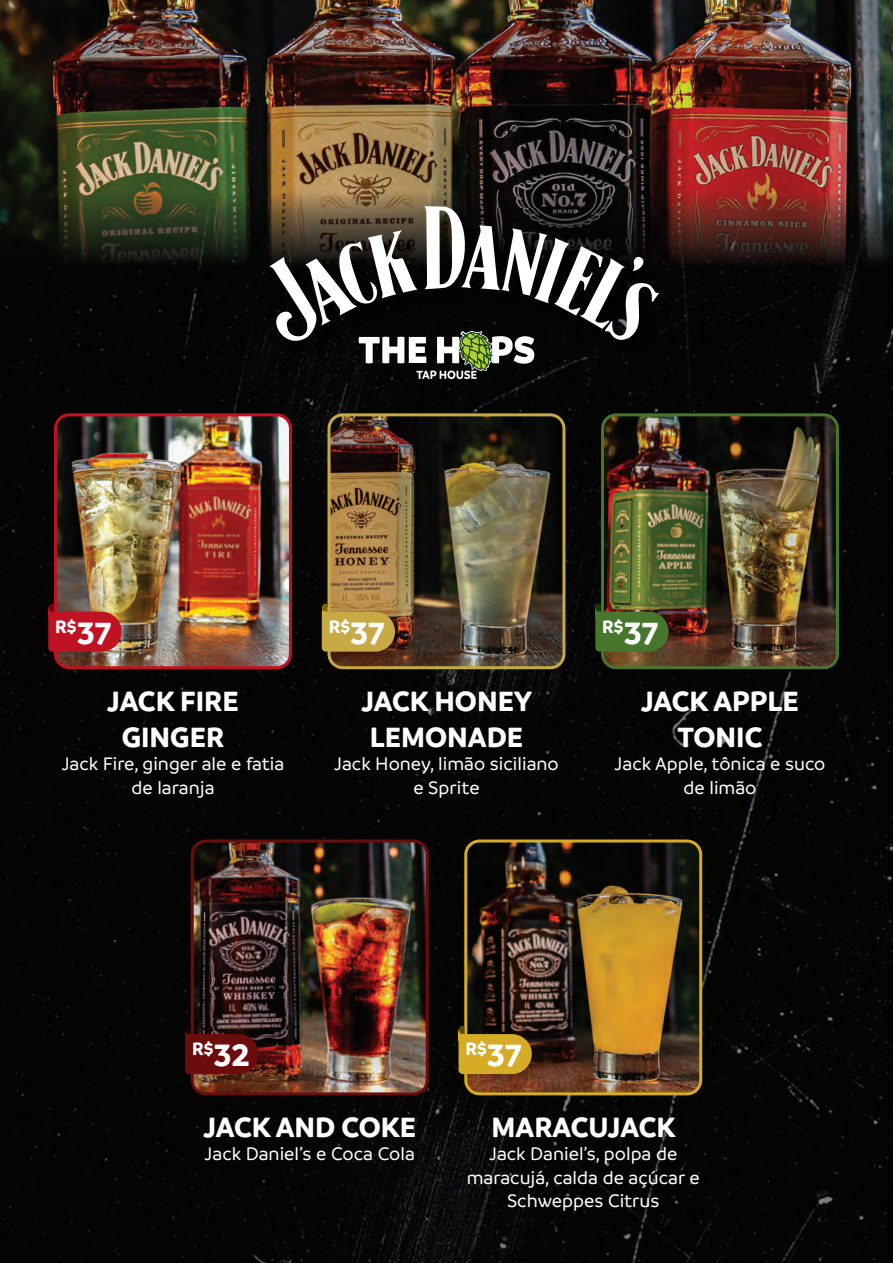
<style>
.page{position:relative;width:893px;height:1263px;background:#fff}
.page>*{position:absolute;margin:0;border:0;box-sizing:border-box;transform-origin:0 0}
.t1{font:700 30px/36px "Branding";color:#fff;text-align:center}
.t2{font:500 19.5px/23.4px "Branding";color:#fff;text-align:center}
.t3{font:700 19.2px "Branding";color:#fff}
.s1{font-size:33px}
</style>
<div class="page">
<div style="left:0;top:268px;width:893px;height:995px;background:#040403"></div>
<img style="left:0;top:0;width:315px;height:268px">
<img style="left:315px;top:0;width:473px;height:214px">
<img style="left:788px;top:0;width:105px;height:268px">
<img style="left:677px;top:214px;width:112px;height:54px">
<img style="left:56px;top:415px;width:234px;height:253px">
<div style="left:54px;top:413px;width:238px;height:256px;border:3px solid #c11223;border-radius:14px"></div>
<img style="left:329px;top:415px;width:235px;height:253px">
<div style="left:327px;top:413px;width:238px;height:256px;border:3px solid #c7a946;border-radius:14px"></div>
<img style="left:192px;top:841px;width:235px;height:253px">
<div style="left:191px;top:839px;width:238px;height:256px;border:3px solid #6d0c0d;border-radius:14px"></div>
<img style="left:602px;top:415px;width:235px;height:253px">
<div style="left:601px;top:413px;width:238px;height:256px;border:3px solid #47762d;border-radius:14px"></div>
<img style="left:466px;top:841px;width:235px;height:253px">
<div style="left:464px;top:839px;width:238px;height:256px;border:3px solid #d6ac26;border-radius:14px"></div>
<svg style="left:48px;top:604px;width:76px;height:48px"></svg>
<svg style="left:322px;top:604px;width:75px;height:48px"></svg>
<svg style="left:595px;top:604px;width:75px;height:48px"></svg>
<svg style="left:185px;top:1026px;width:75px;height:48px"></svg>
<svg style="left:458px;top:1026px;width:76px;height:48px"></svg>
<img style="left:659px;top:208px;width:18px;height:151px">
<svg style="left:267px;top:206px;width:392px;height:173px"></svg>
<p class="t3" style="left:55px;top:615px;width:58px">R$<span class="s1">37</span></p>
<p class="t3" style="left:329px;top:615px;width:58px">R$<span class="s1">37</span></p>
<p class="t3" style="left:602px;top:615px;width:58px">R$<span class="s1">37</span></p>
<h1 class="t1" style="left:107px;top:683px;width:133px">JACK FIRE<br>GINGER</h1>
<p class="t2" style="left:62px;top:752px;width:224px">Jack Fire, ginger ale e fatia de laranja</p>
<h1 class="t1" style="left:361px;top:683px;width:173px;text-align:left">JACK HONEY<br>LEMONADE</h1>
<p class="t2" style="left:334px;top:752px;width:226px">Jack Honey, limão siciliano e Sprite</p>
<h1 class="t1" style="left:641px;top:683px;width:159px">JACK APPLE<br>TONIC</h1>
<p class="t2" style="left:615px;top:752px;width:212px">Jack Apple, tônica e suco de limão</p>
<p class="t3" style="left:192px;top:1038px;width:59px">R$<span class="s1">32</span></p>
<p class="t3" style="left:465px;top:1038px;width:58px">R$<span class="s1">37</span></p>
<h1 class="t1" style="left:203px;top:1109px;width:214px">JACK AND COKE</h1>
<p class="t2" style="left:205px;top:1142px;width:212px">Jack Daniel’s e Coca Cola</p>
<h1 class="t1" style="left:492px;top:1109px;width:185px">MARACUJACK</h1>
<p class="t2" style="left:467px;top:1142px;width:235px">Jack Daniel’s, polpa de maracujá, calda de açúcar e<br>Schweppes Citrus</p>
</div>
